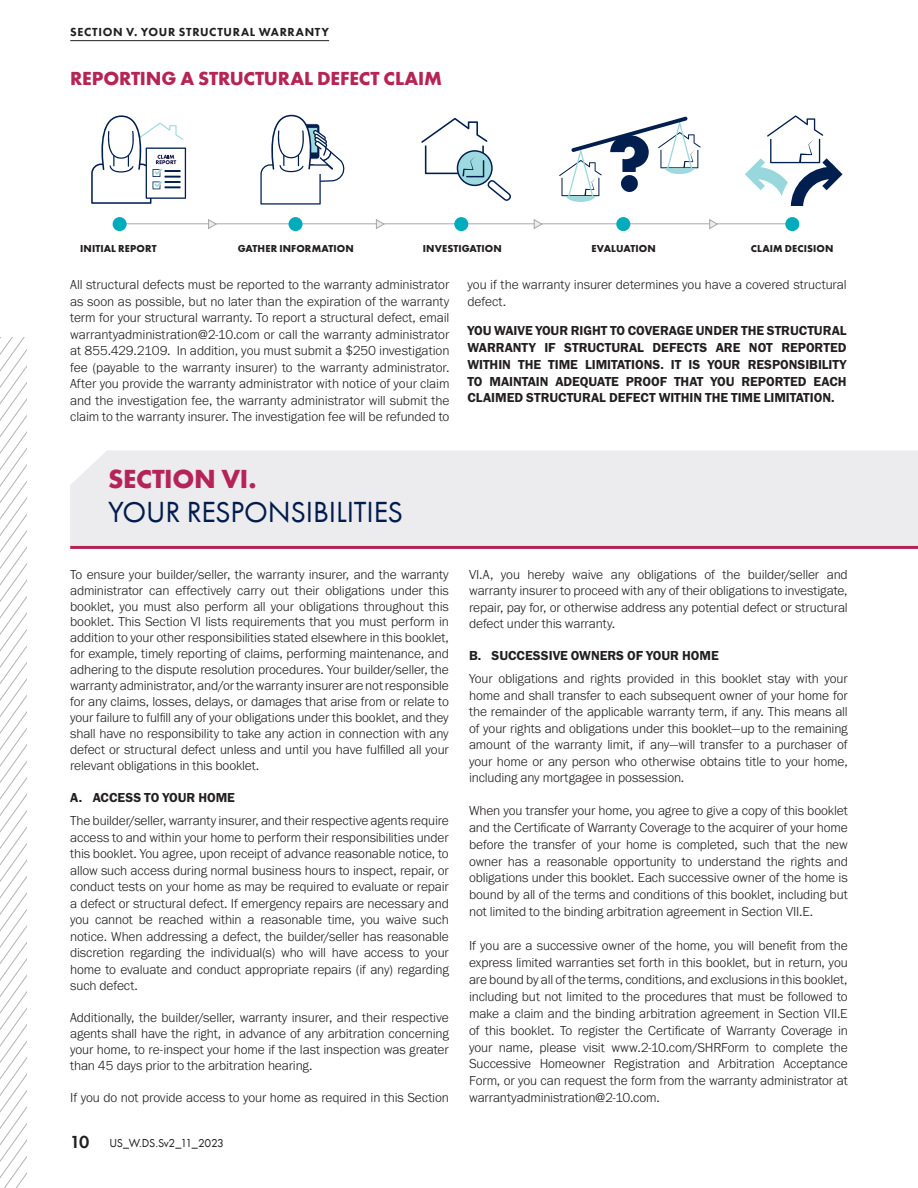
<style>
.page{position:relative;width:918px;height:1188px;background:#fff}
.page>*{position:absolute;margin:0;border:0;box-sizing:border-box;transform-origin:0 0}
.t1{font:30px "Futura PT";letter-spacing:-.005em;color:#001c4e}
.t2{font:700 27px "Futura PT";letter-spacing:-.01em;color:#b62455}
.List_Paragraph{font:700 19.5px "Futura PT";letter-spacing:-.01em;color:#b62455}
.t3{font:300 13.5px/16.5px "Franklin Gothic URW";letter-spacing:-.01em;color:#231f20;text-align:justify}
.List_Paragraph-2{font:13.5px/17px "Franklin Gothic URW Dem";color:#231f20;text-align:justify}
.t4{font:800 12px "Futura PT";letter-spacing:.055em;color:#231f20}
.t5{font:12px "Futura PT";letter-spacing:-.03em;color:#231f20}
.List_Paragraph-3{font:700 10.35px "Futura PT";letter-spacing:.01em;color:#231f20}
.s1{font-weight:600;font-size:18px}
</style>
<div class="page">
<hr style="left:70px;top:40px;width:259px;height:1px;background:#231f20">
<svg style="left:421px;top:118px;width:90px;height:83px"></svg>
<svg style="left:91px;top:115px;width:95px;height:89px"></svg>
<svg style="left:260px;top:115px;width:85px;height:90px"></svg>
<svg style="left:559px;top:117px;width:142px;height:85px"></svg>
<svg style="left:745px;top:115px;width:98px;height:91px"></svg>
<hr style="left:124px;top:224px;width:668px;height:1px;background:#a8a9ad">
<div style="left:113px;top:217px;width:14px;height:14px;background:#00acbc;border-radius:50%"></div>
<div style="left:289px;top:217px;width:14px;height:14px;background:#00acbc;border-radius:50%"></div>
<div style="left:454px;top:217px;width:14px;height:14px;background:#00acbc;border-radius:50%"></div>
<div style="left:616px;top:217px;width:14px;height:14px;background:#00acbc;border-radius:50%"></div>
<div style="left:785px;top:217px;width:14px;height:14px;background:#00acbc;border-radius:50%"></div>
<svg style="left:208px;top:219px;width:9px;height:10px"></svg>
<svg style="left:376px;top:219px;width:9px;height:10px"></svg>
<svg style="left:534px;top:219px;width:9px;height:10px"></svg>
<svg style="left:709px;top:219px;width:9px;height:10px"></svg>
<div style="left:70px;top:450px;width:848px;height:96px;background:#ececee"></div>
<hr style="left:70px;top:546px;width:848px;height:3px;background:#b62455">
<svg style="left:0;top:338px;width:27px;height:850px"></svg>
<p class="t4" style="left:70px;top:25px;width:260px">SECTION V. YOUR STRUCTURAL WARRANTY</p>
<p class="List_Paragraph" style="left:70px;top:66px;width:373px">REPORTING A STRUCTURAL DEFECT CLAIM</p>
<p class="List_Paragraph-3" style="left:80px;top:242px;width:78px">INITIAL REPORT</p>
<p class="List_Paragraph-3" style="left:238px;top:242px;width:118px">GATHER INFORMATION</p>
<p class="List_Paragraph-3" style="left:423px;top:242px;width:81px">INVESTIGATION</p>
<p class="List_Paragraph-3" style="left:592px;top:242px;width:66px">EVALUATION</p>
<p class="List_Paragraph-3" style="left:751px;top:242px;width:84px">CLAIM DECISION</p>
<p class="t3" style="left:70px;top:276px;width:381px">All structural defects must be reported to the warranty administrator as soon as possible, but no later than the expiration of the warranty term for your structural warranty. To report a structural defect, email warrantyadministration@2-10.com or call the warranty administrator at 855.429.2109. In addition, you must submit a $250 investigation fee (payable to the warranty insurer) to the warranty administrator.<br>After you provide the warranty administrator with notice of your claim and the investigation fee, the warranty administrator will submit the claim to the warranty insurer. The investigation fee will be refunded to</p>
<p class="t3" style="left:467px;top:276px;width:381px">you if the warranty insurer determines you have a covered structural defect.</p>
<p class="List_Paragraph-2" style="left:467px;top:321px;width:381px">YOU WAIVE YOUR RIGHT TO COVERAGE UNDER THE STRUCTURAL WARRANTY IF STRUCTURAL DEFECTS ARE NOT REPORTED WITHIN THE TIME LIMITATIONS. IT IS YOUR RESPONSIBILITY TO MAINTAIN ADEQUATE PROOF THAT YOU REPORTED EACH CLAIMED STRUCTURAL DEFECT WITHIN THE TIME LIMITATION.</p>
<p class="t2" style="left:108px;top:461px;width:150px">SECTION VI.</p>
<p class="t1" style="left:108px;top:494px;width:296px">YOUR RESPONSIBILITIES</p>
<p class="t3" style="left:70px;top:566px;width:380px;line-height:15.9px">To ensure your builder/seller, the warranty insurer, and the warranty administrator can effectively carry out their obligations under this booklet, you must also perform all your obligations throughout this booklet. This Section VI lists requirements that you must perform in addition to your other responsibilities stated elsewhere in this booklet, for example, timely reporting of claims, performing maintenance, and adhering to the dispute resolution procedures. Your builder/seller, the warranty administrator, and/or the warranty insurer are not responsible for any claims, losses, delays, or damages that arise from or relate to your failure to fulfill any of your obligations under this booklet, and they shall have no responsibility to take any action in connection with any defect or structural defect unless and until you have fulfilled all your relevant obligations in this booklet.</p>
<p class="List_Paragraph-2" style="left:70px;top:789px;width:166px">A. ACCESS TO YOUR HOME</p>
<p class="t3" style="left:70px;top:812px;width:380px">The builder/seller, warranty insurer, and their respective agents require access to and within your home to perform their responsibilities under this booklet. You agree, upon receipt of advance reasonable notice, to allow such access during normal business hours to inspect, repair, or conduct tests on your home as may be required to evaluate or repair a defect or structural defect. If emergency repairs are necessary and you cannot be reached within a reasonable time, you waive such notice. When addressing a defect, the builder/seller has reasonable discretion regarding the individual(s) who will have access to your home to evaluate and conduct appropriate repairs (if any) regarding such defect.</p>
<p class="t3" style="left:70px;top:1010px;width:380px;line-height:15.9px">Additionally, the builder/seller, warranty insurer, and their respective agents shall have the right, in advance of any arbitration concerning your home, to re-inspect your home if the last inspection was greater than 45 days prior to the arbitration hearing.</p>
<p class="t3" style="left:70px;top:1089px;width:380px">If you do not provide access to your home as required in this Section</p>
<p class="t5" style="left:70px;top:1136px;width:155px"><span class="s1">10</span> US_W.DS.Sv2_11_2023</p>
<p class="t3" style="left:469px;top:566px;width:380px">VI.A, you hereby waive any obligations of the builder/seller and warranty insurer to proceed with any of their obligations to investigate, repair, pay for, or otherwise address any potential defect or structural defect under this warranty.</p>
<p class="List_Paragraph-2" style="left:469px;top:647px;width:251px">B. SUCCESSIVE OWNERS OF YOUR HOME</p>
<p class="t3" style="left:469px;top:670px;width:380px">Your obligations and rights provided in this booklet stay with your home and shall transfer to each subsequent owner of your home for the remainder of the applicable warranty term, if any. This means all of your rights and obligations under this booklet—up to the remaining amount of the warranty limit, if any—will transfer to a purchaser of your home or any person who otherwise obtains title to your home, including any mortgagee in possession.</p>
<p class="t3" style="left:469px;top:802px;width:380px">When you transfer your home, you agree to give a copy of this booklet and the Certificate of Warranty Coverage to the acquirer of your home before the transfer of your home is completed, such that the new owner has a reasonable opportunity to understand the rights and obligations under this booklet. Each successive owner of the home is bound by all of the terms and conditions of this booklet, including but not limited to the binding arbitration agreement in Section VII.E.</p>
<p class="t3" style="left:469px;top:937px;width:380px;line-height:17px">If you are a successive owner of the home, you will benefit from the express limited warranties set forth in this booklet, but in return, you are bound by all of the terms, conditions, and exclusions in this booklet, including but not limited to the procedures that must be followed to make a claim and the binding arbitration agreement in Section VII.E of this booklet. To register the Certificate of Warranty Coverage in your name, please visit www.2-10.com/SHRForm to complete the Successive Homeowner Registration and Arbitration Acceptance Form, or you can request the form from the warranty administrator at warrantyadministration@2-10.com.</p>
</div>
